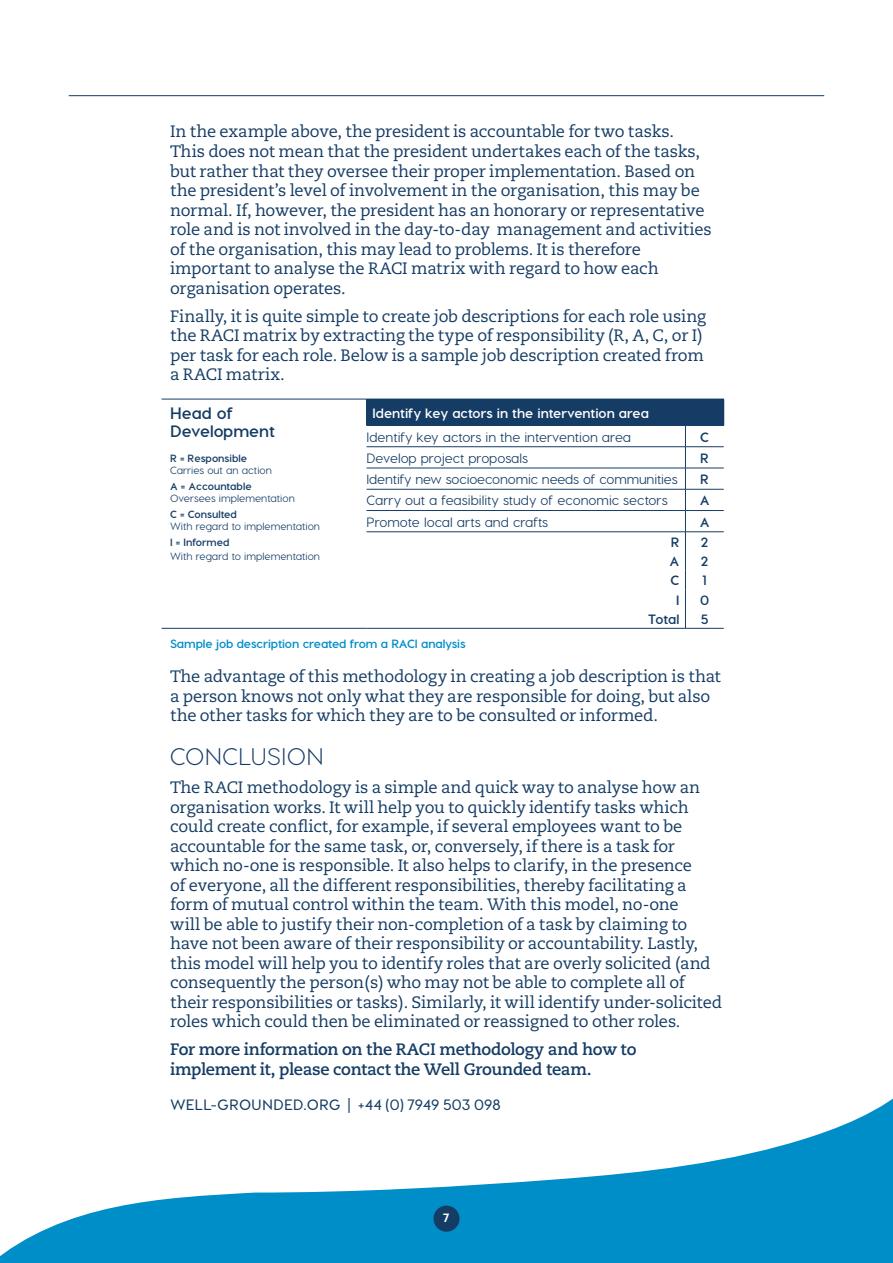
<style>
.page{position:relative;width:893px;height:1263px;background:#fff}
.page>*{position:absolute;margin:0;border:0;box-sizing:border-box;transform-origin:0 0}
.t1{font:300 24px "Visby CF";letter-spacing:.02em;color:#153c65}
.t2{font:16.5px/19.5px "Caecilia";letter-spacing:-.015em;color:#153c65}
.t3{font:700 16.5px/19.5px "Caecilia";letter-spacing:-.02em;color:#153c65}
.t4{font:700 16.5px/18px "Visby CF";color:#153c65}
.t5{font:600 15px "Visby CF";letter-spacing:.015em;color:#153c65}
.t6{font:500 13.5px "Visby CF";color:#153c65}
.t7{font:700 13.5px "Visby CF";color:#fff}
.t8{font:700 13.5px "Visby CF";letter-spacing:-.01em;color:#153c65}
.t9{font:700 12px "Visby CF";letter-spacing:-.01em;color:#008ec9}
.t10{font:800 12px "Visby CF";color:#fff}
.t11{font:500 10.5px "Visby CF";color:#153c65}
.t12{font:700 10.5px "Visby CF";color:#153c65}
</style>
<div class="page">
<svg style="left:0;top:1098px;width:893px;height:165px"></svg>
<div style="left:433px;top:1205px;width:26px;height:27px;background:#153c65;border-radius:50%"></div>
<hr style="left:69px;top:95px;width:755px;height:1px;background:#153c65">
<div style="left:367px;top:399px;width:357px;height:26px;background:#153c65"></div>
<svg style="left:162px;top:425px;width:562px;height:203px"></svg>
<hr style="left:162px;top:399px;width:205px;height:1px;background:#153c65">
<hr style="left:367px;top:425px;width:318px;height:1px;background:#153c65">
<hr style="left:685px;top:425px;width:39px;height:1px;background:#153c65">
<hr style="left:367px;top:446px;width:318px;height:1px;background:#153c65">
<hr style="left:685px;top:446px;width:39px;height:1px;background:#153c65">
<hr style="left:367px;top:468px;width:318px;height:1px;background:#153c65">
<hr style="left:685px;top:468px;width:39px;height:1px;background:#153c65">
<hr style="left:367px;top:489px;width:318px;height:1px;background:#153c65">
<hr style="left:685px;top:489px;width:39px;height:1px;background:#153c65">
<hr style="left:367px;top:510px;width:318px;height:1px;background:#153c65">
<hr style="left:685px;top:510px;width:39px;height:1px;background:#153c65">
<hr style="left:367px;top:531px;width:318px;height:1px;background:#153c65">
<hr style="left:685px;top:531px;width:39px;height:1px;background:#153c65">
<svg style="left:685px;top:426px;width:1px;height:202px"></svg>
<hr style="left:162px;top:628px;width:205px;height:1px;background:#153c65">
<hr style="left:367px;top:628px;width:318px;height:1px;background:#153c65">
<hr style="left:685px;top:628px;width:39px;height:1px;background:#153c65">
<p class="t2" style="left:170px;top:122px;width:543px">In the example above, the president is accountable for two tasks.<br>This does not mean that the president undertakes each of the tasks, but rather that they oversee their proper implementation. Based on the president’s level of involvement in the organisation, this may be normal. If, however, the president has an honorary or representative role and is not involved in the day-to-day management and activities of the organisation, this may lead to problems. It is therefore important to analyse the RACI matrix with regard to how each organisation operates.</p>
<p class="t2" style="left:170px;top:306px;width:537px">Finally, it is quite simple to create job descriptions for each role using the RACI matrix by extracting the type of responsibility (R, A, C, or I) per task for each role. Below is a sample job description created from a RACI matrix.</p>
<p class="t4" style="left:170px;top:404px;width:106px">Head of<br>Development</p>
<p class="t12" style="left:170px;top:451px;width:79px">R = Responsible</p>
<p class="t11" style="left:170px;top:464px;width:103px">Carries out an action</p>
<p class="t12" style="left:170px;top:480px;width:83px">A = Accountable</p>
<p class="t11" style="left:170px;top:492px;width:126px">Oversees implementation</p>
<p class="t12" style="left:170px;top:508px;width:68px">C = Consulted</p>
<p class="t11" style="left:170px;top:520px;width:152px">With regard to implementation</p>
<p class="t12" style="left:170px;top:536px;width:61px">I = Informed</p>
<p class="t11" style="left:170px;top:550px;width:152px">With regard to implementation</p>
<p class="t7" style="left:373px;top:404px;width:278px">Identify key actors in the intervention area</p>
<p class="t6" style="left:367px;top:428px;width:266px">Identify key actors in the intervention area</p>
<p class="t8" style="left:700px;top:428px;width:10px">C</p>
<p class="t6" style="left:367px;top:450px;width:163px">Develop project proposals</p>
<p class="t8" style="left:700px;top:449px;width:10px">R</p>
<p class="t6" style="left:367px;top:471px;width:313px">Identify new socioeconomic needs of communities</p>
<p class="t8" style="left:700px;top:471px;width:10px">R</p>
<p class="t6" style="left:367px;top:492px;width:303px">Carry out a feasibility study of economic sectors</p>
<p class="t8" style="left:700px;top:492px;width:11px">A</p>
<p class="t6" style="left:367px;top:513px;width:183px">Promote local arts and crafts</p>
<p class="t8" style="left:700px;top:513px;width:11px">A</p>
<p class="t8" style="left:671px;top:534px;width:10px">R</p>
<p class="t8" style="left:701px;top:534px;width:9px">2</p>
<p class="t8" style="left:670px;top:553px;width:11px">A</p>
<p class="t8" style="left:701px;top:553px;width:9px">2</p>
<p class="t8" style="left:670px;top:572px;width:10px">C</p>
<p class="t8" style="left:702px;top:572px;width:6px">1</p>
<p class="t8" style="left:676px;top:591px;width:5px">I</p>
<p class="t8" style="left:700px;top:591px;width:11px">0</p>
<p class="t8" style="left:648px;top:611px;width:33px">Total</p>
<p class="t8" style="left:701px;top:611px;width:9px">5</p>
<p class="t9" style="left:170px;top:636px;width:297px">Sample job description created from a RACI analysis</p>
<p class="t2" style="left:170px;top:667px;width:552px">The advantage of this methodology in creating a job description is that a person knows not only what they are responsible for doing, but also the other tasks for which they are to be consulted or informed.</p>
<h1 class="t1" style="left:170px;top:742px;width:155px">CONCLUSION</h1>
<p class="t2" style="left:170px;top:778px;width:554px">The RACI methodology is a simple and quick way to analyse how an organisation works. It will help you to quickly identify tasks which could create conflict, for example, if several employees want to be accountable for the same task, or, conversely, if there is a task for which no-one is responsible. It also helps to clarify, in the presence<br>of everyone, all the different responsibilities, thereby facilitating a form of mutual control within the team. With this model, no-one<br>will be able to justify their non-completion of a task by claiming to have not been aware of their responsibility or accountability. Lastly, this model will help you to identify roles that are overly solicited (and consequently the person(s) who may not be able to complete all of their responsibilities or tasks). Similarly, it will identify under-solicited roles which could then be eliminated or reassigned to other roles.</p>
<p class="t3" style="left:170px;top:1040px;width:468px">For more information on the RACI methodology and how to implement it, please contact the Well Grounded team.</p>
<p class="t5" style="left:170px;top:1096px;width:332px">WELL-GROUNDED.ORG | +44 (0) 7949 503 098</p>
<p class="t10" style="left:443px;top:1210px;width:8px">7</p>
</div>
